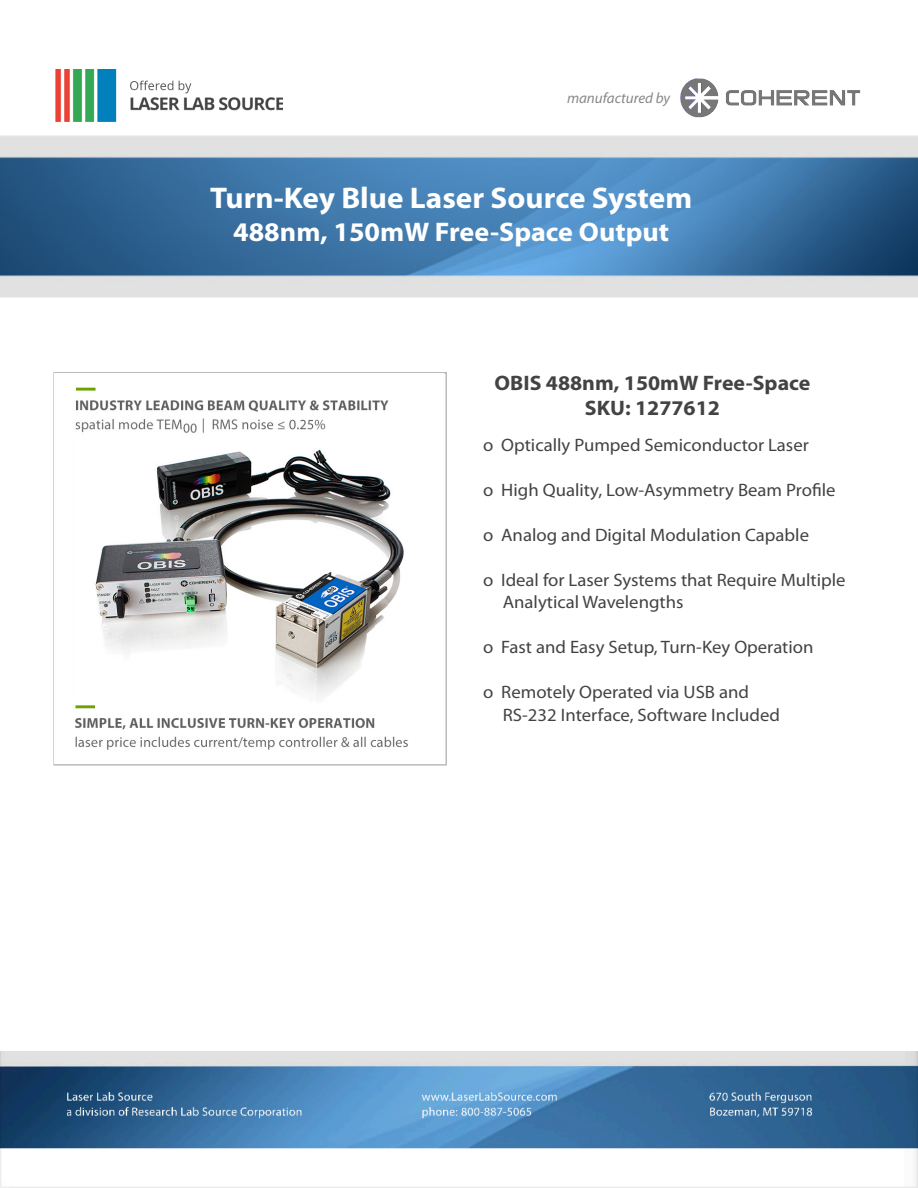
<style>
.page{position:relative;width:918px;height:1188px;background:#fff}
.page>*{position:absolute;margin:0;border:0;box-sizing:border-box;transform-origin:0 0}
.t1{font:700 30px "Myriad Pro";color:#fff;scale:1.04 1}
.t2{font:700 27px "Myriad Pro";color:#fff;scale:1.04 1}
.t3{font:700 21px "Myriad Pro";color:#434343;scale:1.04 1}
.t4{font:18px "Myriad Pro";color:#434343;scale:1.04 1}
.t5{font:italic 15px "Myriad Pro";color:#888}
</style>
<div class="page">
<img style="left:0;top:135px;width:918px;height:162px">
<img style="left:55px;top:69px;width:228px;height:53px">
<img style="left:1px;top:1052px;width:917px;height:136px">
<div style="left:53px;top:372px;width:394px;height:394px;border:2px solid #bbb"></div>
<img style="left:55px;top:374px;width:388px;height:390px">
<img style="left:680px;top:78px;width:181px;height:40px">
<p class="t5" style="left:567px;top:89px;width:105px">manufactured by</p>
<p class="t1" style="left:210px;top:181px;width:465px">Turn-Key Blue Laser Source System</p>
<p class="t2" style="left:233px;top:216px;width:421px">488nm, 150mW Free-Space Output</p>
<p class="t3" style="left:495px;top:371px;width:305px">OBIS 488nm, 150mW Free-Space</p>
<p class="t3" style="left:585px;top:396px;width:131px">SKU: 1277612</p>
<p class="t4" style="left:483px;top:433px;width:315px">ο Optically Pumped Semiconductor Laser</p>
<p class="t4" style="left:483px;top:478px;width:341px">ο High Quality, Low-Asymmetry Beam Profile</p>
<p class="t4" style="left:483px;top:523px;width:315px">ο Analog and Digital Modulation Capable</p>
<p class="t4" style="left:483px;top:568px;width:350px">ο Ideal for Laser Systems that Require Multiple</p>
<p class="t4" style="left:503px;top:591px;width:175px">Analytical Wavelengths</p>
<p class="t4" style="left:483px;top:636px;width:319px">ο Fast and Easy Setup, Turn-Key Operation</p>
<p class="t4" style="left:483px;top:681px;width:257px">ο Remotely Operated via USB and</p>
<p class="t4" style="left:503px;top:703px;width:268px">RS-232 Interface, Software Included</p>
</div>
